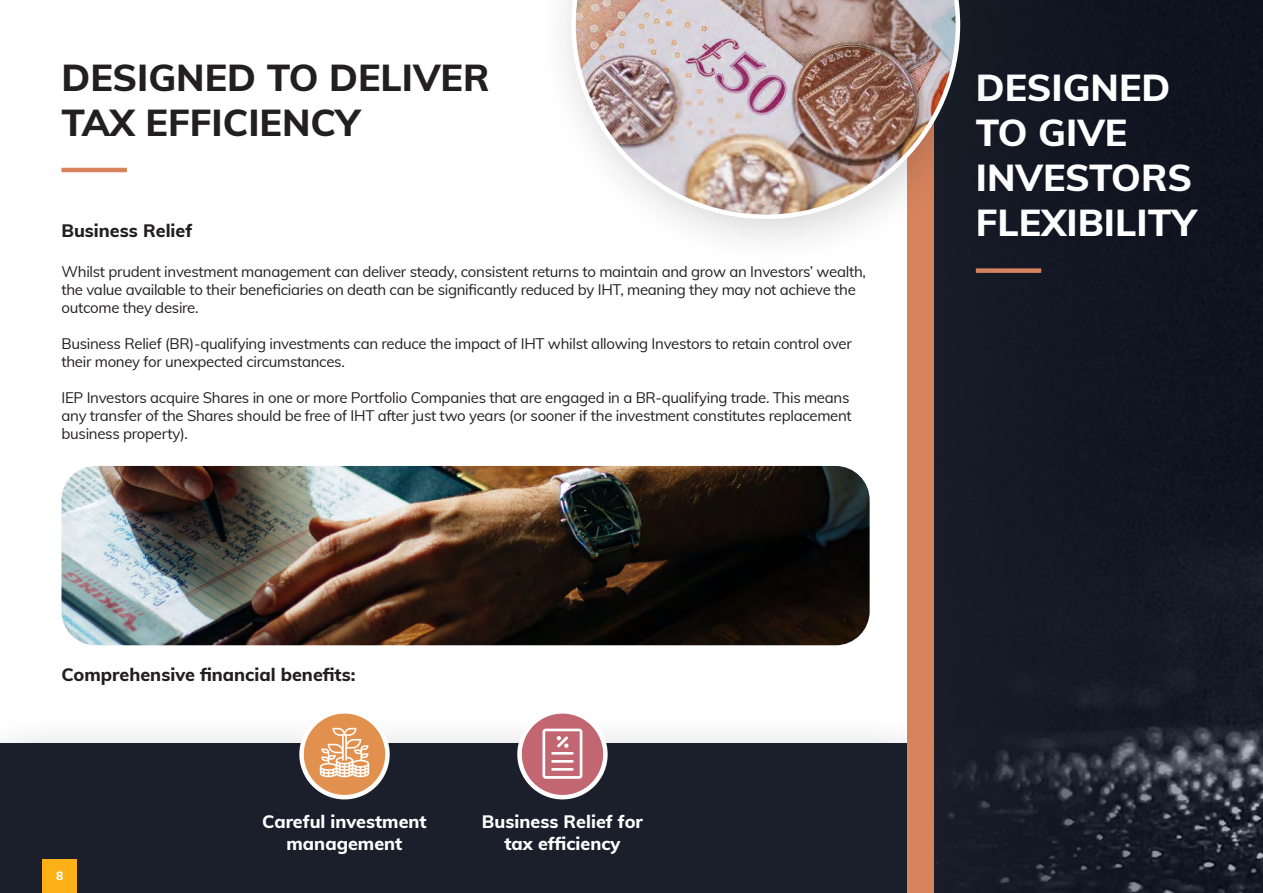
<style>
.page{position:relative;width:1263px;height:893px;background:#fff}
.page>*{position:absolute;margin:0;border:0;box-sizing:border-box;transform-origin:0 0}
.t1{font:800 37.5px/45px "Muli";color:#fff}
.t2{font:800 37.5px/45px "Muli";color:#231f20}
.t3{font:800 18px/21.6px "Muli";color:#fff;text-align:center}
.t4{font:800 18px "Muli";color:#231f20}
.t5{font:15px/18px "Muli";letter-spacing:-.02em;color:#231f20}
.t6{font:800 12px "Muli";color:#fff}
</style>
<div class="page">
<img style="left:933px;top:0;width:330px;height:893px">
<div style="left:0;top:712px;width:951px;height:181px;background:#231f20;opacity:.2"></div>
<div style="left:0;top:744px;width:907px;height:149px;background:#1a1f2b"></div>
<hr style="left:61px;top:168px;width:66px;height:4px;background:#d7845d">
<svg style="left:295px;top:712px;width:99px;height:88px"></svg>
<svg style="left:513px;top:712px;width:98px;height:88px"></svg>
<div style="left:976px;top:268px;width:65px;height:5px;background:#d7845d"></div>
<div style="left:907px;top:0;width:26px;height:893px;background:#d7845d"></div>
<div style="left:535px;top:0;width:475px;height:269px;background:#231f20;opacity:.2"></div>
<img style="left:571px;top:0;width:389px;height:219px">
<img style="left:61px;top:466px;width:809px;height:179px">
<div style="left:43px;top:859px;width:34px;height:34px;background:#fbb017"></div>
<p class="t2" style="left:61px;top:53px;width:430px">DESIGNED TO DELIVER<br>TAX EFFICIENCY</p>
<p class="t4" style="left:61px;top:218px;width:132px">Business Relief</p>
<p class="t5" style="left:61px;top:261px;width:806px">Whilst prudent investment management can deliver steady, consistent returns to maintain and grow an Investors’ wealth, the value available to their beneficiaries on death can be significantly reduced by IHT, meaning they may not achieve the outcome they desire.</p>
<p class="t5" style="left:61px;top:333px;width:792px">Business Relief (BR)-qualifying investments can reduce the impact of IHT whilst allowing Investors to retain control over their money for unexpected circumstances.</p>
<p class="t5" style="left:61px;top:387px;width:792px">IEP Investors acquire Shares in one or more Portfolio Companies that are engaged in a BR-qualifying trade. This means any transfer of the Shares should be free of IHT after just two years (or sooner if the investment constitutes replacement business property).</p>
<p class="t4" style="left:61px;top:662px;width:296px">Comprehensive financial benefits:</p>
<p class="t6" style="left:56px;top:867px;width:9px">8</p>
<p class="t3" style="left:262px;top:810px;width:166px">Careful investment management</p>
<p class="t3" style="left:482px;top:810px;width:162px">Business Relief for tax efficiency</p>
<p class="t1" style="left:976px;top:64px;width:196px">DESIGNED</p>
<p class="t1" style="left:976px;top:109px;width:222px">TO GIVE<br>INVESTORS<br>FLEXIBILITY</p>
</div>
